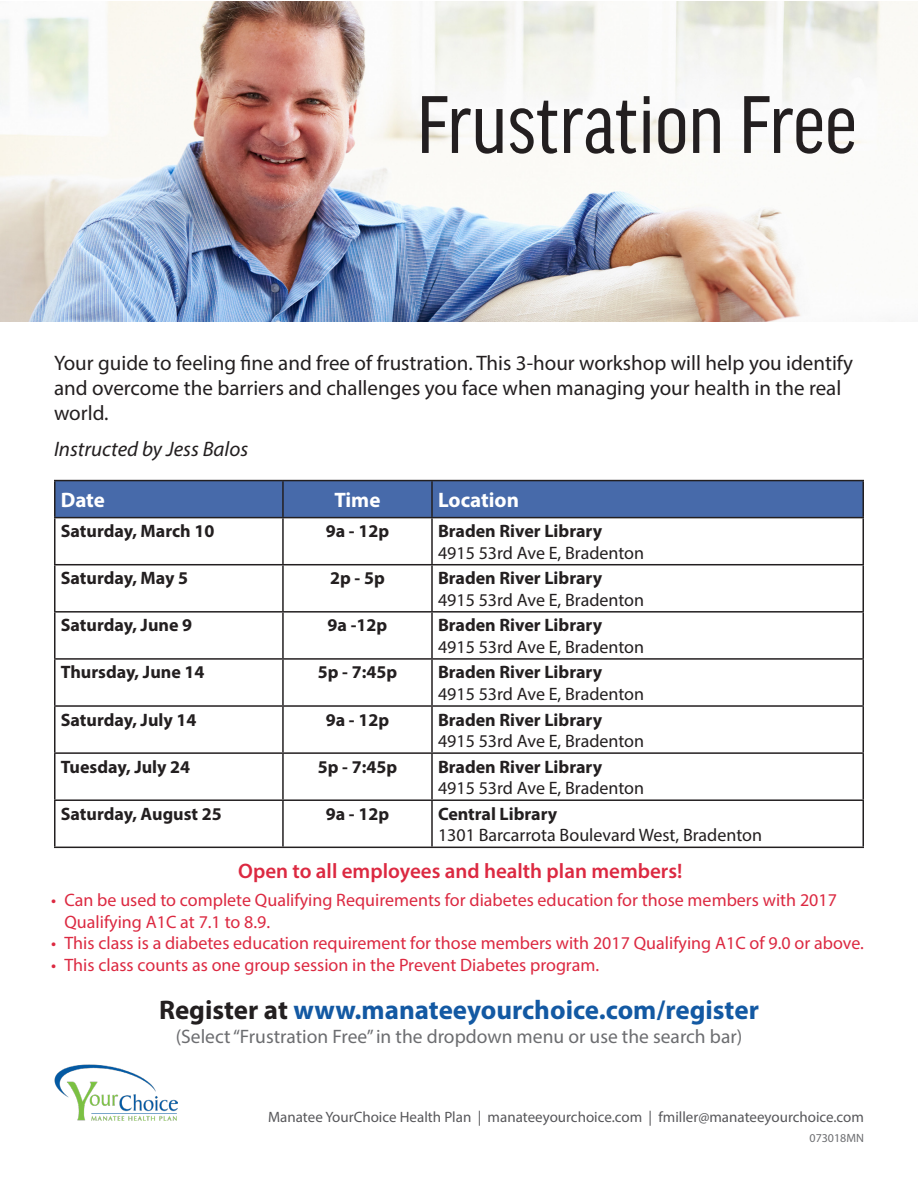
<style>
.page{position:relative;width:918px;height:1188px;background:#fff}
.page>*{position:absolute;margin:0;border:0;box-sizing:border-box;transform-origin:0 0}
.t1{font:condensed 87px "Good Headline Pro";color:#231f20}
.t2{font:700 27px "Myriad Pro";color:#1359a3}
.t3{font:21px/25.2px "Myriad Pro";color:#231f20}
.t4{font:600 21px "Myriad Pro";color:#dc2941}
.t5{font:italic 21px "Myriad Pro";color:#231f20}
.t6{font:700 21px "Myriad Pro";color:#fff}
.t7{font:19.5px "Myriad Pro";color:#6c6d70}
.t8{font:700 18px "Myriad Pro";color:#231f20}
.t9{font:18px/21.6px "Myriad Pro";color:#dc2941}
.t10{font:18px "Myriad Pro";color:#231f20}
.t11{font:15px "Myriad Pro";color:#57575a}
.t12{font:12px "Myriad Pro";color:#6c6d70}
.s1{color:#231f20}
</style>
<div class="page">
<img style="left:0;top:1px;width:918px;height:321px">
<img style="left:54px;top:1064px;width:123px;height:56px">
<div style="left:56px;top:481px;width:806px;height:36px;background:#476aaa"></div>
<hr style="left:54px;top:480px;width:229px;height:1px;background:#231f20">
<hr style="left:54px;top:481px;width:2px;height:36px;background:#231f20">
<hr style="left:283px;top:480px;width:149px;height:1px;background:#231f20">
<hr style="left:282px;top:481px;width:2px;height:36px;background:#231f20">
<hr style="left:432px;top:480px;width:432px;height:1px;background:#231f20">
<hr style="left:431px;top:481px;width:2px;height:36px;background:#231f20">
<hr style="left:862px;top:481px;width:2px;height:36px;background:#231f20">
<hr style="left:54px;top:517px;width:229px;height:1px;background:#231f20">
<hr style="left:54px;top:518px;width:2px;height:46px;background:#231f20">
<hr style="left:283px;top:517px;width:149px;height:1px;background:#231f20">
<hr style="left:282px;top:518px;width:2px;height:46px;background:#231f20">
<hr style="left:432px;top:517px;width:432px;height:1px;background:#231f20">
<hr style="left:431px;top:518px;width:2px;height:46px;background:#231f20">
<hr style="left:862px;top:518px;width:2px;height:46px;background:#231f20">
<hr style="left:54px;top:564px;width:229px;height:1px;background:#231f20">
<hr style="left:54px;top:565px;width:2px;height:46px;background:#231f20">
<hr style="left:283px;top:564px;width:149px;height:1px;background:#231f20">
<hr style="left:282px;top:565px;width:2px;height:46px;background:#231f20">
<hr style="left:432px;top:564px;width:432px;height:1px;background:#231f20">
<hr style="left:431px;top:565px;width:2px;height:46px;background:#231f20">
<hr style="left:862px;top:565px;width:2px;height:46px;background:#231f20">
<hr style="left:54px;top:611px;width:229px;height:2px;background:#231f20">
<hr style="left:54px;top:613px;width:2px;height:45px;background:#231f20">
<hr style="left:283px;top:611px;width:149px;height:2px;background:#231f20">
<hr style="left:282px;top:613px;width:2px;height:45px;background:#231f20">
<hr style="left:432px;top:611px;width:432px;height:2px;background:#231f20">
<hr style="left:431px;top:613px;width:2px;height:45px;background:#231f20">
<hr style="left:862px;top:613px;width:2px;height:45px;background:#231f20">
<hr style="left:54px;top:658px;width:229px;height:2px;background:#231f20">
<hr style="left:54px;top:660px;width:2px;height:45px;background:#231f20">
<hr style="left:283px;top:658px;width:149px;height:2px;background:#231f20">
<hr style="left:282px;top:660px;width:2px;height:45px;background:#231f20">
<hr style="left:432px;top:658px;width:432px;height:2px;background:#231f20">
<hr style="left:431px;top:660px;width:2px;height:45px;background:#231f20">
<hr style="left:862px;top:660px;width:2px;height:45px;background:#231f20">
<hr style="left:54px;top:705px;width:229px;height:2px;background:#231f20">
<hr style="left:54px;top:707px;width:2px;height:45px;background:#231f20">
<hr style="left:283px;top:705px;width:149px;height:2px;background:#231f20">
<hr style="left:282px;top:707px;width:2px;height:45px;background:#231f20">
<hr style="left:432px;top:705px;width:432px;height:2px;background:#231f20">
<hr style="left:431px;top:707px;width:2px;height:45px;background:#231f20">
<hr style="left:862px;top:707px;width:2px;height:45px;background:#231f20">
<hr style="left:54px;top:752px;width:229px;height:2px;background:#231f20">
<hr style="left:54px;top:754px;width:2px;height:45px;background:#231f20">
<hr style="left:283px;top:752px;width:149px;height:2px;background:#231f20">
<hr style="left:282px;top:754px;width:2px;height:45px;background:#231f20">
<hr style="left:432px;top:752px;width:432px;height:2px;background:#231f20">
<hr style="left:431px;top:754px;width:2px;height:45px;background:#231f20">
<hr style="left:862px;top:754px;width:2px;height:45px;background:#231f20">
<hr style="left:54px;top:799px;width:229px;height:2px;background:#231f20">
<hr style="left:54px;top:801px;width:2px;height:46px;background:#231f20">
<hr style="left:283px;top:799px;width:149px;height:2px;background:#231f20">
<hr style="left:282px;top:801px;width:2px;height:46px;background:#231f20">
<hr style="left:432px;top:799px;width:432px;height:2px;background:#231f20">
<hr style="left:431px;top:801px;width:2px;height:46px;background:#231f20">
<hr style="left:862px;top:801px;width:2px;height:46px;background:#231f20">
<hr style="left:54px;top:847px;width:229px;height:1px;background:#231f20">
<hr style="left:283px;top:847px;width:149px;height:1px;background:#231f20">
<hr style="left:432px;top:847px;width:432px;height:1px;background:#231f20">
<p class="t1" style="left:417px;top:79px;width:441px">Frustration Free</p>
<p class="t3" style="left:54px;top:350px;width:800px">Your guide to feeling fine and free of frustration. This 3-hour workshop will help you identify and overcome the barriers and challenges you face when managing your health in the real world.</p>
<p class="t5" style="left:54px;top:436px;width:196px">Instructed by Jess Balos</p>
<p class="t6" style="left:61px;top:486px;width:46px">Date</p>
<p class="t6" style="left:335px;top:486px;width:47px">Time</p>
<p class="t6" style="left:438px;top:486px;width:83px">Location</p>
<p class="t8" style="left:61px;top:519px;width:155px">Saturday, March 10</p>
<p class="t8" style="left:326px;top:519px;width:65px">9a - 12p</p>
<p class="t8" style="left:438px;top:519px;width:166px">Braden River Library</p>
<p class="t10" style="left:438px;top:542px;width:208px">4915 53rd Ave E, Bradenton</p>
<p class="t8" style="left:61px;top:566px;width:129px">Saturday, May 5</p>
<p class="t8" style="left:330px;top:566px;width:56px">2p - 5p</p>
<p class="t8" style="left:438px;top:566px;width:166px">Braden River Library</p>
<p class="t10" style="left:438px;top:589px;width:208px">4915 53rd Ave E, Bradenton</p>
<p class="t8" style="left:61px;top:614px;width:133px">Saturday, June 9</p>
<p class="t8" style="left:328px;top:614px;width:61px">9a -12p</p>
<p class="t8" style="left:438px;top:614px;width:166px">Braden River Library</p>
<p class="t10" style="left:438px;top:636px;width:208px">4915 53rd Ave E, Bradenton</p>
<p class="t8" style="left:61px;top:661px;width:145px">Thursday, June 14</p>
<p class="t8" style="left:318px;top:661px;width:81px">5p - 7:45p</p>
<p class="t8" style="left:438px;top:661px;width:166px">Braden River Library</p>
<p class="t10" style="left:438px;top:683px;width:208px">4915 53rd Ave E, Bradenton</p>
<p class="t8" style="left:61px;top:708px;width:137px">Saturday, July 14</p>
<p class="t8" style="left:326px;top:708px;width:65px">9a - 12p</p>
<p class="t8" style="left:438px;top:708px;width:166px">Braden River Library</p>
<p class="t10" style="left:438px;top:730px;width:208px">4915 53rd Ave E, Bradenton</p>
<p class="t8" style="left:61px;top:755px;width:131px">Tuesday, July 24</p>
<p class="t8" style="left:318px;top:755px;width:81px">5p - 7:45p</p>
<p class="t8" style="left:438px;top:755px;width:166px">Braden River Library</p>
<p class="t10" style="left:438px;top:777px;width:208px">4915 53rd Ave E, Bradenton</p>
<p class="t8" style="left:61px;top:802px;width:162px">Saturday, August 25</p>
<p class="t8" style="left:326px;top:802px;width:65px">9a - 12p</p>
<p class="t8" style="left:438px;top:802px;width:121px">Central Library</p>
<p class="t10" style="left:438px;top:824px;width:326px">1301 Barcarrota Boulevard West, Bradenton</p>
<p class="t4" style="left:238px;top:857px;width:446px">Open to all employees and health plan members!</p>
<p class="t9" style="left:64px;top:889px;width:774px;text-indent:-14px">• Can be used to complete Qualifying Requirements for diabetes education for those members with 2017<br>Qualifying A1C at 7.1 to 8.9.</p>
<p class="t9" style="left:51px;top:932px;width:814px">• This class is a diabetes education requirement for those members with 2017 Qualifying A1C of 9.0 or above.</p>
<p class="t9" style="left:51px;top:954px;width:550px">• This class counts as one group session in the Prevent Diabetes program.</p>
<p class="t2" style="left:159px;top:993px;width:601px"><span class="s1">Register at</span> www.manateeyourchoice.com/register</p>
<p class="t7" style="left:176px;top:1024px;width:568px">(Select “Frustration Free” in the dropdown menu or use the search bar)</p>
<p class="t11" style="left:268px;top:1108px;width:597px">Manatee YourChoice Health Plan | manateeyourchoice.com | fmiller@manateeyourchoice.com</p>
<p class="t12" style="left:810px;top:1130px;width:56px">073018MN</p>
</div>
